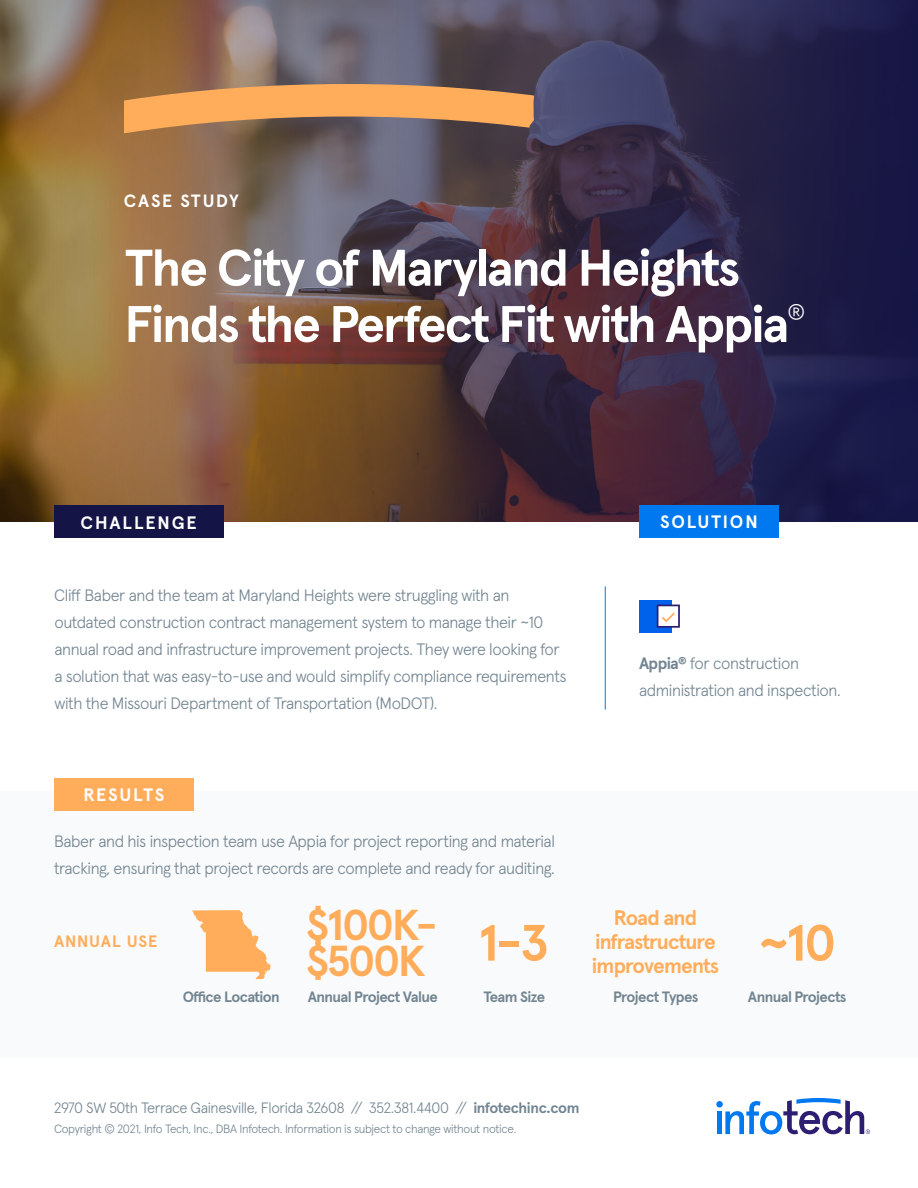
<style>
.page{position:relative;width:918px;height:1188px;background:#fff}
.page>*{position:absolute;margin:0;border:0;box-sizing:border-box;transform-origin:0 0}
.t1{font:700 51.3px/56.2px "Apercu Pro";letter-spacing:-.04em;color:#fff}
.t2{font:700 51px "Apercu Pro";color:#ffad5b}
.t3{font:700 43.2px/36px "Apercu Pro";letter-spacing:-.04em;color:#ffad5b}
.t4{font:700 21px/24px "Apercu Pro";letter-spacing:-.045em;color:#ffad5b;text-align:center}
.t5{font:300 20.4px "Apercu Pro";color:#fff}
.t6{font:700 18px "Apercu Pro";letter-spacing:.1em;color:#fff}
.t7{font:700 17.85px "Apercu Pro";letter-spacing:.095em;color:#fff}
.t8{font:300 16.5px/27px "Apercu Pro";letter-spacing:-.025em;color:#738591}
.t9{font:700 16.5px "Apercu Pro";letter-spacing:.05em;color:#ffad5b}
.t10{font:300 15px "Apercu Pro";letter-spacing:-.025em;color:#738591}
.t11{font:700 15px "Apercu Pro";letter-spacing:-.04em;color:#738591}
.t12{font:300 12px "Apercu Pro";letter-spacing:-.025em;color:#738591}
.s1{font-weight:700}
</style>
<div class="page">
<img style="left:0;top:0;width:918px;height:522px">
<div style="left:716px;top:1101px;width:7px;height:7px;background:#0078f0;border-radius:50%"></div>
<div style="left:717px;top:1111px;width:5px;height:23px;background:#0078f0"></div>
<svg style="left:725px;top:1098px;width:145px;height:36px"></svg>
<div style="left:0;top:792px;width:918px;height:266px;background:#f9fafb"></div>
<div style="left:54px;top:506px;width:170px;height:32px;background:#141447"></div>
<div style="left:54px;top:778px;width:140px;height:33px;background:#ffad5b"></div>
<div style="left:639px;top:506px;width:140px;height:32px;background:#0078f0"></div>
<hr style="left:605px;top:586px;width:1px;height:124px;background:#0078f0">
<div style="left:640px;top:600px;width:32px;height:32px;background:#0061eb"></div>
<svg style="left:657px;top:605px;width:23px;height:23px"></svg>
<svg style="left:192px;top:910px;width:79px;height:69px"></svg>
<svg style="left:124px;top:84px;width:412px;height:49px;background:#cb8f58"></svg>
<p class="t7" style="left:124px;top:187px;width:117px">CASE STUDY</p>
<p class="t1" style="left:124px;top:236px;width:666px">The City of Maryland Heights<br>Finds the Perfect Fit with Appia</p>
<p class="t5" style="left:787px;top:297px;width:19px">®</p>
<p class="t6" style="left:81px;top:508px;width:118px">CHALLENGE</p>
<p class="t8" style="left:54px;top:580px;width:514px">Cliff Baber and the team at Maryland Heights were struggling with an outdated construction contract management system to manage their ~10 annual road and infrastructure improvement projects. They were looking for a solution that was easy-to-use and would simplify compliance requirements with the Missouri Department of Transportation (MoDOT).</p>
<p class="t6" style="left:84px;top:781px;width:82px">RESULTS</p>
<p class="t8" style="left:54px;top:826px;width:502px">Baber and his inspection team use Appia for project reporting and material tracking, ensuring that project records are complete and ready for auditing.</p>
<p class="t6" style="left:660px;top:508px;width:99px">SOLUTION</p>
<p class="t8" style="left:639px;top:648px;width:203px"><span class="s1">Appia</span><sup>®</sup> for construction administration and inspection.</p>
<p class="t9" style="left:54px;top:928px;width:105px">ANNUAL USE</p>
<p class="t3" style="left:306px;top:904px;width:133px">$100K-$500K</p>
<p class="t11" style="left:183px;top:985px;width:98px">Office Location</p>
<p class="t11" style="left:308px;top:985px;width:132px">Annual Project Value</p>
<p class="t4" style="left:592px;top:904px;width:129px">Road and infrastructure improvements</p>
<p class="t2" style="left:479px;top:903px;width:71px">1-3</p>
<p class="t2" style="left:759px;top:903px;width:79px">~10</p>
<p class="t11" style="left:484px;top:985px;width:63px">Team Size</p>
<p class="t11" style="left:613px;top:985px;width:87px">Project Types</p>
<p class="t11" style="left:748px;top:985px;width:100px">Annual Projects</p>
<p class="t10" style="left:54px;top:1096px;width:527px">2970 SW 50th Terrace Gainesville, Florida 32608 // 352.381.4400 // <span class="s1">infotechinc.com</span></p>
<p class="t12" style="left:54px;top:1120px;width:464px">Copyright © 2021, Info Tech, Inc., DBA Infotech. Information is subject to change without notice.</p>
</div>
